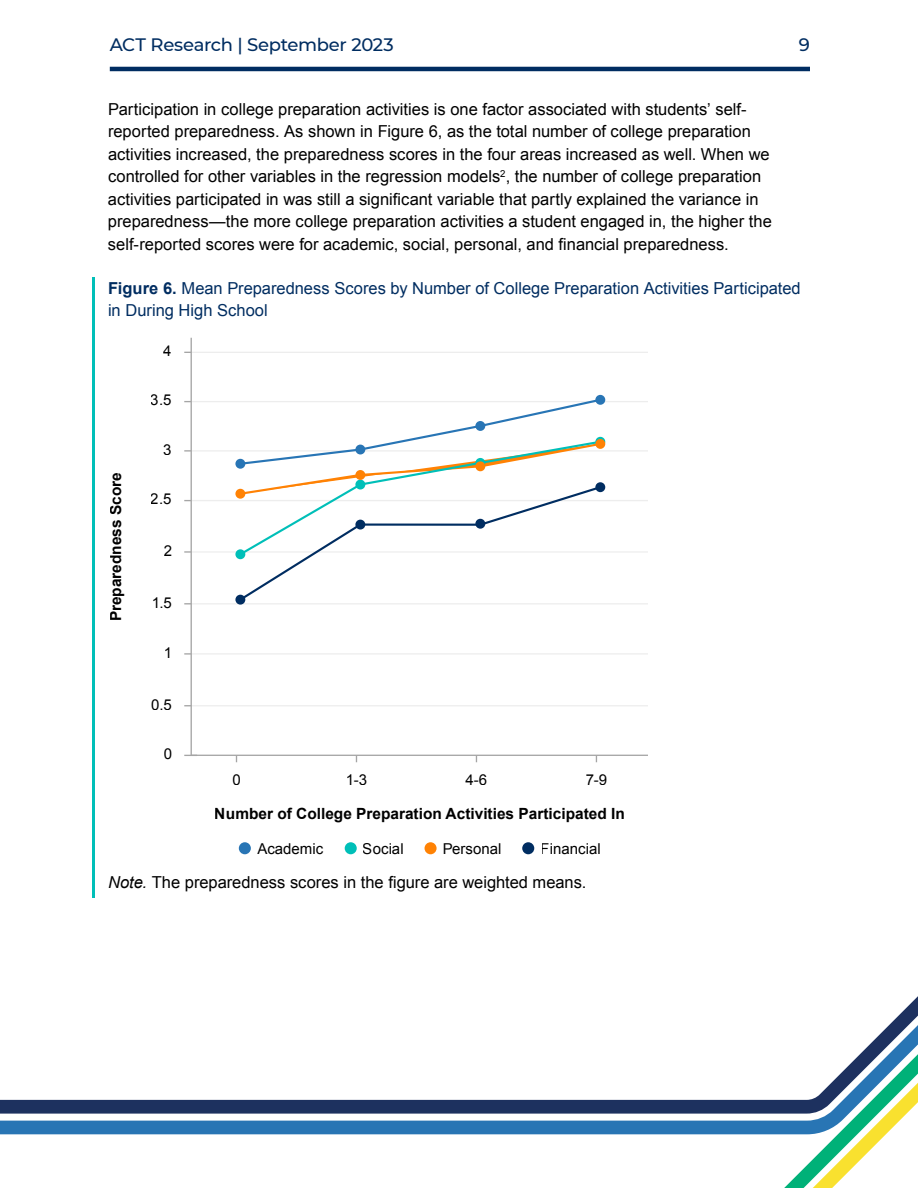
<style>
.page{position:relative;width:918px;height:1188px;background:#fff}
.page>*{position:absolute;margin:0;border:0;box-sizing:border-box;transform-origin:0 0}
.t1{font:500 18px "Montserrat";letter-spacing:-.02em;color:#002d61}
.t2{font:16.5px/22.5px "Arial";color:#000}
.t3{font:16.5px/22.5px "Arial";color:#002d61}
.t4{font:700 15.45px "Arial";color:#000}
.t5{font:15px "Arial";color:#000}
.s1{font-weight:700}
.s2{font-style:italic}
</style>
<div class="page">
<hr style="left:192px;top:401px;width:456px;height:1px;background:#a5a5a5">
<hr style="left:192px;top:352px;width:456px;height:1px;background:#a5a5a5">
<hr style="left:192px;top:653px;width:456px;height:2px;background:#a5a5a5">
<hr style="left:192px;top:705px;width:456px;height:1px;background:#a5a5a5">
<hr style="left:192px;top:603px;width:456px;height:1px;background:#a5a5a5">
<hr style="left:192px;top:551px;width:456px;height:2px;background:#a5a5a5">
<hr style="left:192px;top:500px;width:456px;height:1px;background:#a5a5a5">
<hr style="left:192px;top:450px;width:456px;height:2px;background:#a5a5a5">
<hr style="left:191px;top:338px;width:1px;height:418px;background:#a5a5a5">
<hr style="left:192px;top:755px;width:456px;height:1px;background:#a5a5a5">
<svg style="left:184px;top:653px;width:7px;height:2px"></svg>
<svg style="left:184px;top:551px;width:7px;height:2px"></svg>
<svg style="left:184px;top:450px;width:7px;height:2px"></svg>
<svg style="left:237px;top:397px;width:366px;height:206px"></svg>
<div style="left:237px;top:460px;width:7px;height:8px;background:#2875b5;border-radius:50%"></div>
<div style="left:235px;top:459px;width:10px;height:10px;border:2px solid #2875b5;border-radius:50%"></div>
<div style="left:596px;top:396px;width:8px;height:8px;background:#2875b5;border-radius:50%"></div>
<div style="left:595px;top:395px;width:10px;height:10px;border:2px solid #2875b5;border-radius:50%"></div>
<div style="left:476px;top:422px;width:8px;height:8px;background:#2875b5;border-radius:50%"></div>
<div style="left:475px;top:421px;width:10px;height:10px;border:2px solid #2875b5;border-radius:50%"></div>
<div style="left:356px;top:446px;width:8px;height:7px;background:#2875b5;border-radius:50%"></div>
<div style="left:355px;top:445px;width:10px;height:9px;border:2px solid #2875b5;border-radius:50%"></div>
<div style="left:237px;top:550px;width:7px;height:8px;background:#00bfb8;border-radius:50%"></div>
<div style="left:235px;top:549px;width:10px;height:10px;border:2px solid #00bfb8;border-radius:50%"></div>
<div style="left:595px;top:437px;width:10px;height:10px;border:2px solid #00bfb8;border-radius:50%"></div>
<div style="left:356px;top:481px;width:8px;height:7px;background:#00bfb8;border-radius:50%"></div>
<div style="left:355px;top:480px;width:10px;height:10px;border:2px solid #00bfb8;border-radius:50%"></div>
<div style="left:475px;top:458px;width:10px;height:10px;border:2px solid #00bfb8;border-radius:50%"></div>
<div style="left:237px;top:596px;width:7px;height:8px;background:#002d61;border-radius:50%"></div>
<div style="left:235px;top:595px;width:10px;height:10px;border:2px solid #002d61;border-radius:50%"></div>
<div style="left:596px;top:483px;width:8px;height:8px;background:#002d61;border-radius:50%"></div>
<div style="left:595px;top:482px;width:10px;height:10px;border:2px solid #002d61;border-radius:50%"></div>
<div style="left:476px;top:520px;width:8px;height:8px;background:#002d61;border-radius:50%"></div>
<div style="left:475px;top:519px;width:10px;height:10px;border:2px solid #002d61;border-radius:50%"></div>
<div style="left:356px;top:521px;width:8px;height:7px;background:#002d61;border-radius:50%"></div>
<div style="left:355px;top:520px;width:10px;height:10px;border:2px solid #002d61;border-radius:50%"></div>
<div style="left:237px;top:490px;width:7px;height:8px;background:#ff8204;border-radius:50%"></div>
<div style="left:235px;top:489px;width:10px;height:10px;border:2px solid #ff8204;border-radius:50%"></div>
<div style="left:596px;top:440px;width:8px;height:8px;background:#ff8204;border-radius:50%"></div>
<div style="left:595px;top:439px;width:10px;height:10px;border:2px solid #ff8204;border-radius:50%"></div>
<div style="left:356px;top:471px;width:8px;height:8px;background:#ff8204;border-radius:50%"></div>
<div style="left:355px;top:470px;width:10px;height:10px;border:2px solid #ff8204;border-radius:50%"></div>
<div style="left:476px;top:462px;width:8px;height:8px;background:#ff8204;border-radius:50%"></div>
<div style="left:475px;top:461px;width:10px;height:10px;border:2px solid #ff8204;border-radius:50%"></div>
<hr style="left:93px;top:277px;width:2px;height:621px;background:#00bfb8">
<svg style="left:0;top:1120px;width:687px;height:14px;fill:#2875b4"></svg>
<svg style="left:0;top:824px;width:918px;height:290px"></svg>
<svg style="left:687px;top:1025px;width:231px;height:163px"></svg>
<hr style="left:110px;top:67px;width:700px;height:4px;background:#002d61">
<p class="t1" style="left:110px;top:32px;width:286px">ACT Research | September 2023</p>
<p class="t1" style="left:799px;top:32px;width:13px">9</p>
<p class="t2" style="left:108px;top:98px;width:665px">Participation in college preparation activities is one factor associated with students’ self&shy;reported preparedness. As shown in Figure 6, as the total number of college preparation activities increased, the preparedness scores in the four areas increased as well. When we controlled for other variables in the regression models<sup>2</sup>, the number of college preparation activities participated in was still a significant variable that partly explained the variance in preparedness—the more college preparation activities a student engaged in, the higher the self-reported scores were for academic, social, personal, and financial preparedness.</p>
<p class="t3" style="left:108px;top:277px;width:694px"><span class="s1">Figure 6.</span> Mean Preparedness Scores by Number of College Preparation Activities Participated in During High School</p>
<p class="t5" style="left:163px;top:341px;width:10px">4</p>
<p class="t5" style="left:151px;top:390px;width:22px">3.5</p>
<p class="t4" style="left:106px;top:621px;width:151px;rotate:-90deg">Preparedness Score</p>
<p class="t5" style="left:163px;top:440px;width:10px">3</p>
<p class="t5" style="left:151px;top:489px;width:22px">2.5</p>
<p class="t5" style="left:164px;top:541px;width:10px">2</p>
<p class="t5" style="left:151px;top:593px;width:22px">1.5</p>
<p class="t5" style="left:164px;top:643px;width:10px">1</p>
<p class="t5" style="left:151px;top:695px;width:22px">0.5</p>
<p class="t5" style="left:164px;top:744px;width:10px">0</p>
<p class="t5" style="left:232px;top:769px;width:10px">0</p>
<p class="t5" style="left:346px;top:769px;width:23px">1-3</p>
<p class="t5" style="left:466px;top:769px;width:23px">4-6</p>
<p class="t5" style="left:586px;top:769px;width:23px">7-9</p>
<p class="t4" style="left:215px;top:803px;width:412px">Number of College Preparation Activities Participated In</p>
<p class="t5" style="left:257px;top:839px;width:67px">Academic</p>
<p class="t5" style="left:363px;top:839px;width:42px">Social</p>
<p class="t5" style="left:442px;top:839px;width:61px">Personal</p>
<p class="t5" style="left:541px;top:839px;width:62px">Financial</p>
<p class="t2" style="left:108px;top:871px;width:480px"><span class="s2">Note.</span> The preparedness scores in the figure are weighted means.</p>
</div>
